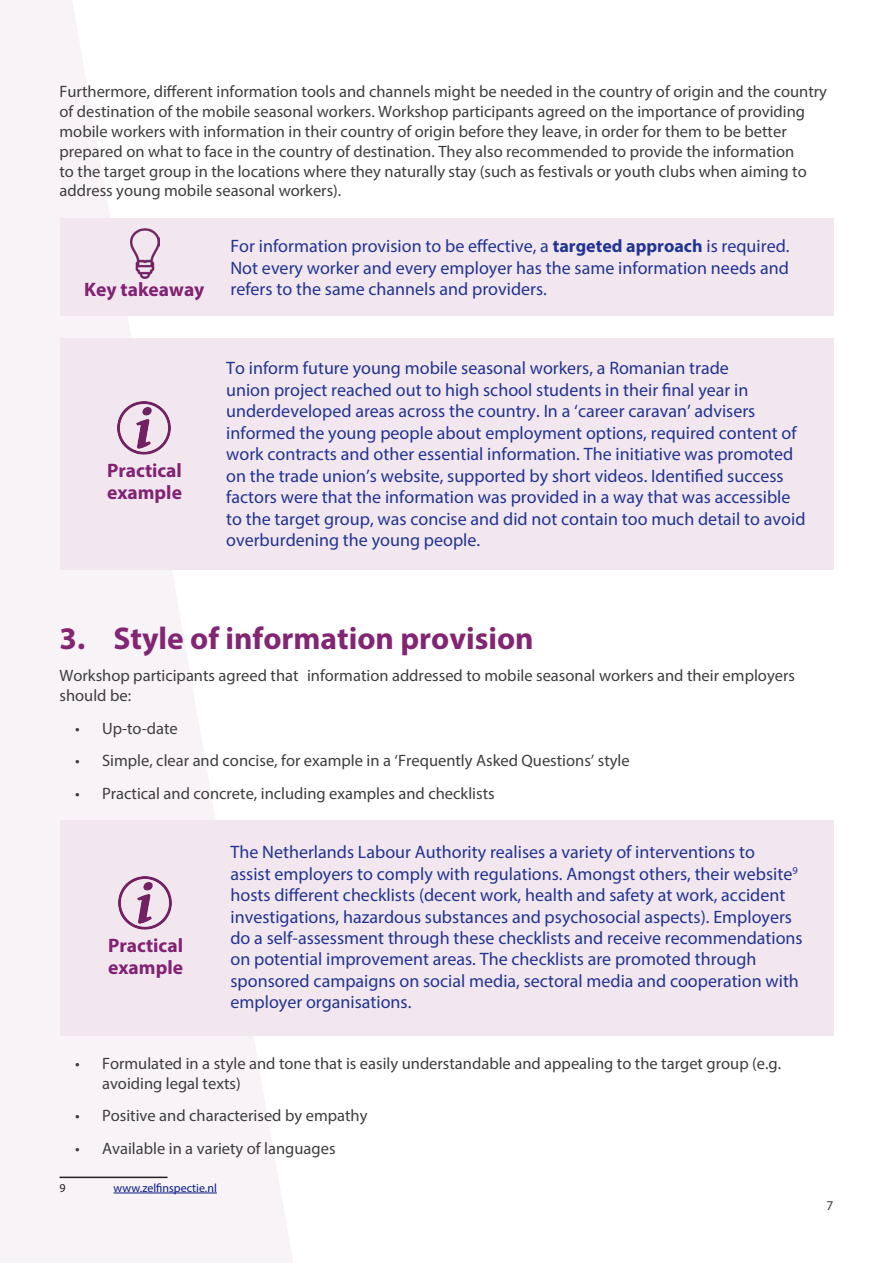
<style>
.page{position:relative;width:893px;height:1263px;background:#fff}
.page>*{position:absolute;margin:0;border:0;box-sizing:border-box;transform-origin:0 0}
.Subtitle_1{font:700 31.5px "Myriad Pro";color:#822572}
.Subtitle_2{font:700 19.5px/22.5px "Myriad Pro";color:#812272}
.Box_text{font:18px/21.5px "Myriad Pro";color:#223491}
.Body_text{font:16.5px/19.8px "Myriad Pro";color:#3e3e3f}
.t1{font:13.5px "Myriad Pro";color:#3e3e3f}
.t2{font:12px "Myriad Pro";color:#0a1d85}
.t3{font:12px "Myriad Pro";color:#231f20}
.s1{font-weight:700}
</style>
<div class="page">
<svg style="left:0;top:0;width:293px;height:1263px;fill:#f8f3f7"></svg>
<hr style="left:60px;top:1176px;width:108px;height:2px;background:#231f20">
<hr style="left:114px;top:1193px;width:103px;height:1px;background:#0a1d85">
<div style="left:60px;top:219px;width:773px;height:97px;background:#f2e7ef"></div>
<div style="left:60px;top:338px;width:773px;height:231px;background:#f2e7ef"></div>
<div style="left:60px;top:820px;width:773px;height:215px;background:#f2e7ef"></div>
<img style="left:131px;top:229px;width:29px;height:49px">
<img style="left:118px;top:401px;width:52px;height:53px">
<img style="left:119px;top:876px;width:53px;height:53px">
<p class="Body_text" style="left:60px;top:82px;width:769px">Furthermore, different information tools and channels might be needed in the country of origin and the country of destination of the mobile seasonal workers. Workshop participants agreed on the importance of providing mobile workers with information in their country of origin before they leave, in order for them to be better prepared on what to face in the country of destination. They also recommended to provide the information<br>to the target group in the locations where they naturally stay (such as festivals or youth clubs when aiming to address young mobile seasonal workers).</p>
<p class="Box_text" style="left:230px;top:235px;width:561px">For information provision to be effective, a <span class="s1">targeted approach</span> is required.<br>Not every worker and every employer has the same information needs and</p>
<p class="Subtitle_2" style="left:84px;top:277px;width:122px">Key takeaway</p>
<p class="Box_text" style="left:230px;top:278px;width:318px">refers to the same channels and providers.</p>
<p class="Subtitle_2" style="left:107px;top:458px;width:76px">Practical example</p>
<p class="Box_text" style="left:226px;top:357px;width:581px">To inform future young mobile seasonal workers, a Romanian trade<br>union project reached out to high school students in their final year in underdeveloped areas across the country. In a ‘career caravan’ advisers informed the young people about employment options, required content of work contracts and other essential information. The initiative was promoted on the trade union’s website, supported by short videos. Identified success factors were that the information was provided in a way that was accessible to the target group, was concise and did not contain too much detail to avoid overburdening the young people.</p>
<p class="Subtitle_1" style="left:60px;top:618px;width:476px">3. Style of information provision</p>
<p class="Body_text" style="left:60px;top:666px;width:737px">Workshop participants agreed that<sup>9</sup> information addressed to mobile seasonal workers and their employers should be:</p>
<p class="Body_text" style="left:75px;top:718px;width:104px">• Up-to-date</p>
<p class="Body_text" style="left:75px;top:750px;width:556px">• Simple, clear and concise, for example in a ‘Frequently Asked Questions’ style</p>
<p class="Body_text" style="left:75px;top:783px;width:421px">• Practical and concrete, including examples and checklists</p>
<p class="Subtitle_2" style="left:108px;top:933px;width:76px">Practical example</p>
<p class="Box_text" style="left:230px;top:841px;width:574px">The Netherlands Labour Authority realises a variety of interventions to<br>assist employers to comply with regulations. Amongst others, their website<sup>9 </sup>hosts different checklists (decent work, health and safety at work, accident investigations, hazardous substances and psychosocial aspects). Employers do a self-assessment through these checklists and receive recommendations on potential improvement areas. The checklists are promoted through sponsored campaigns on social media, sectoral media and cooperation with employer organisations.</p>
<p class="Body_text" style="left:102px;top:1053px;width:681px;text-indent:-27px">• Formulated in a style and tone that is easily understandable and appealing to the target group (e.g. avoiding legal texts)</p>
<p class="Body_text" style="left:75px;top:1106px;width:294px">• Positive and characterised by empathy</p>
<p class="Body_text" style="left:75px;top:1138px;width:262px">• Available in a variety of languages</p>
<p class="t3" style="left:60px;top:1180px;width:8px">9</p>
<p class="t2" style="left:114px;top:1180px;width:105px">www.zelfinspectie.nl</p>
<p class="t1" style="left:826px;top:1197px;width:8px">7</p>
</div>
